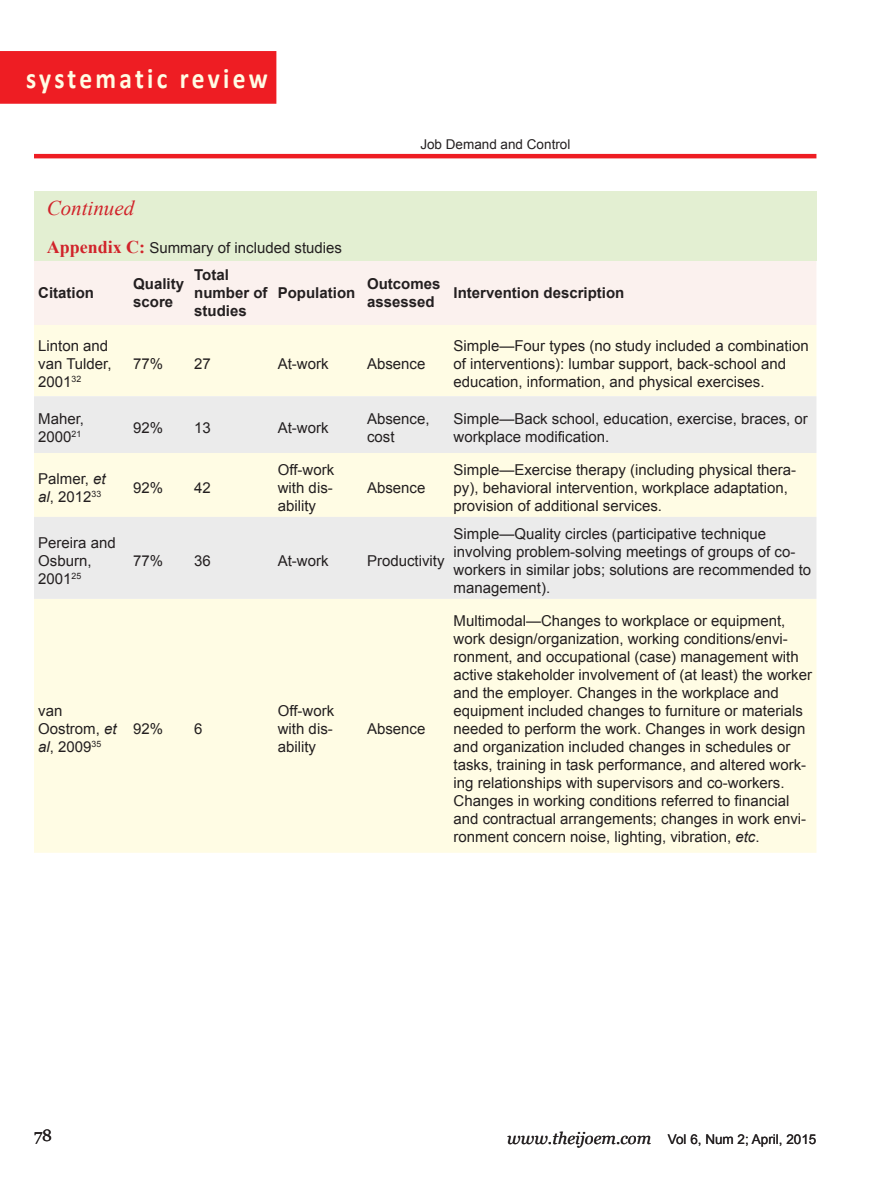
<style>
.page{position:relative;width:893px;height:1191px;background:#fff}
.page>*{position:absolute;margin:0;border:0;box-sizing:border-box;transform-origin:0 0}
.t1{font:700 28.8px "Calibri";letter-spacing:.125em;color:#fffce4;scale:.88 1}
.Legend{font:italic 21px "Times New Roman";color:#d1232a}
.t2{font:16.5px "Georgia";color:#231f20}
.Table_line_body{font:15px/18px "Arial";color:#231f20}
.table_line_2{font:700 15px/18px "Arial";color:#231f20}
.Legend-2{font:15px "Arial";color:#231f20}
.Running_Title{font:13.5px "Arial";color:#231f20}
.s1{font-family:"Times New Roman";font-weight:700;font-size:18px;color:#d1232a}
.s2{font-style:italic}
.s3{font-family:"Georgia";font-style:italic;font-size:16.5px}
</style>
<div class="page">
<hr style="left:34px;top:154px;width:782px;height:4px;background:#ee1d23">
<div style="left:0;top:51px;width:276px;height:53px;background:#ee1d23"></div>
<div style="left:34px;top:191px;width:782px;height:70px;background:#e3efd2"></div>
<div style="left:34px;top:261px;width:782px;height:64px;background:#fbf1ee"></div>
<div style="left:34px;top:325px;width:782px;height:527px;background:#fffce4"></div>
<svg style="left:34px;top:396px;width:782px;height:203px;background:#f1f0e8"></svg>
<h1 class="t1" style="left:26px;top:60px;width:276px">systematic review</h1>
<p class="Running_Title" style="left:420px;top:136px;width:152px">Job Demand and Control</p>
<p class="Legend" style="left:47px;top:193px;width:89px">Continued</p>
<p class="Legend-2" style="left:47px;top:237px;width:297px"><span class="s1">Appendix C:</span> Summary of included studies</p>
<p class="table_line_2" style="left:38px;top:285px;width:57px">Citation</p>
<p class="table_line_2" style="left:133px;top:276px;width:52px">Quality score</p>
<p class="table_line_2" style="left:194px;top:267px;width:75px">Total number of studies</p>
<p class="table_line_2" style="left:278px;top:285px;width:79px">Population</p>
<p class="table_line_2" style="left:367px;top:276px;width:75px">Outcomes assessed</p>
<p class="table_line_2" style="left:454px;top:285px;width:172px">Intervention description</p>
<p class="Table_line_body" style="left:38px;top:337px;width:75px">Linton and van Tulder,<br>2001<sup>32</sup></p>
<p class="Table_line_body" style="left:133px;top:355px;width:32px">77%</p>
<p class="Table_line_body" style="left:194px;top:355px;width:18px">27</p>
<p class="Table_line_body" style="left:278px;top:355px;width:52px">At-work</p>
<p class="Table_line_body" style="left:367px;top:355px;width:60px">Absence</p>
<p class="Table_line_body" style="left:454px;top:337px;width:357px">Simple—Four types (no study included a combination of interventions): lumbar support, back-school and education, information, and physical exercises.</p>
<p class="Table_line_body" style="left:38px;top:410px;width:47px">Maher,<br>2000<sup>21</sup></p>
<p class="Table_line_body" style="left:133px;top:419px;width:32px">92%</p>
<p class="Table_line_body" style="left:194px;top:419px;width:18px">13</p>
<p class="Table_line_body" style="left:278px;top:419px;width:52px">At-work</p>
<p class="Table_line_body" style="left:367px;top:410px;width:64px">Absence, cost</p>
<p class="Table_line_body" style="left:454px;top:410px;width:356px">Simple—Back school, education, exercise, braces, or workplace modification.</p>
<p class="Table_line_body" style="left:38px;top:470px;width:69px">Palmer, <span class="s2">et al</span>, 2012<sup>33</sup></p>
<p class="Table_line_body" style="left:133px;top:479px;width:32px">92%</p>
<p class="Table_line_body" style="left:194px;top:479px;width:18px">42</p>
<p class="Table_line_body" style="left:278px;top:461px;width:58px;text-align:justify">Off-work with dis&shy;ability</p>
<p class="Table_line_body" style="left:454px;top:461px;width:344px">Simple—Exercise therapy (including physical thera&shy;py), behavioral intervention, workplace adaptation, provision of additional services.</p>
<p class="Table_line_body" style="left:367px;top:479px;width:60px">Absence</p>
<p class="Table_line_body" style="left:38px;top:534px;width:79px">Pereira and<br>Osburn,<br>2001<sup>25</sup></p>
<p class="Table_line_body" style="left:38px;top:702px;width:80px">van<br>Oostrom, <span class="s2">et al</span>, 2009<sup>35</sup></p>
<p class="Table_line_body" style="left:133px;top:552px;width:32px">77%</p>
<p class="Table_line_body" style="left:194px;top:552px;width:18px">36</p>
<p class="Table_line_body" style="left:278px;top:552px;width:52px">At-work</p>
<p class="Table_line_body" style="left:367px;top:552px;width:79px">Productivity</p>
<p class="Table_line_body" style="left:133px;top:720px;width:32px">92%</p>
<p class="Table_line_body" style="left:194px;top:720px;width:10px">6</p>
<p class="Table_line_body" style="left:278px;top:702px;width:58px;text-align:justify">Off-work with dis&shy;ability</p>
<p class="Table_line_body" style="left:367px;top:720px;width:60px">Absence</p>
<p class="Table_line_body" style="left:454px;top:525px;width:359px">Simple—Quality circles (participative technique involving problem-solving meetings of groups of co&shy;workers in similar jobs; solutions are recommended to management).</p>
<p class="Table_line_body" style="left:454px;top:612px;width:360px">Multimodal—Changes to workplace or equipment, work design/organization, working conditions/envi&shy;ronment, and occupational (case) management with active stakeholder involvement of (at least) the worker and the employer. Changes in the workplace and equipment included changes to furniture or materials needed to perform the work. Changes in work design and organization included changes in schedules or tasks, training in task performance, and altered work&shy;ing relationships with supervisors and co-workers.<br>Changes in working conditions referred to financial and contractual arrangements; changes in work envi&shy;ronment concern noise, lighting, vibration, <span class="s2">etc</span>.</p>
<p class="t2" style="left:34px;top:1126px;width:20px">78</p>
<p class="Running_Title" style="left:507px;top:1130px;width:311px"><span class="s3">www.theijoem.com</span> Vol 6, Num 2; April, 2015</p>
</div>
